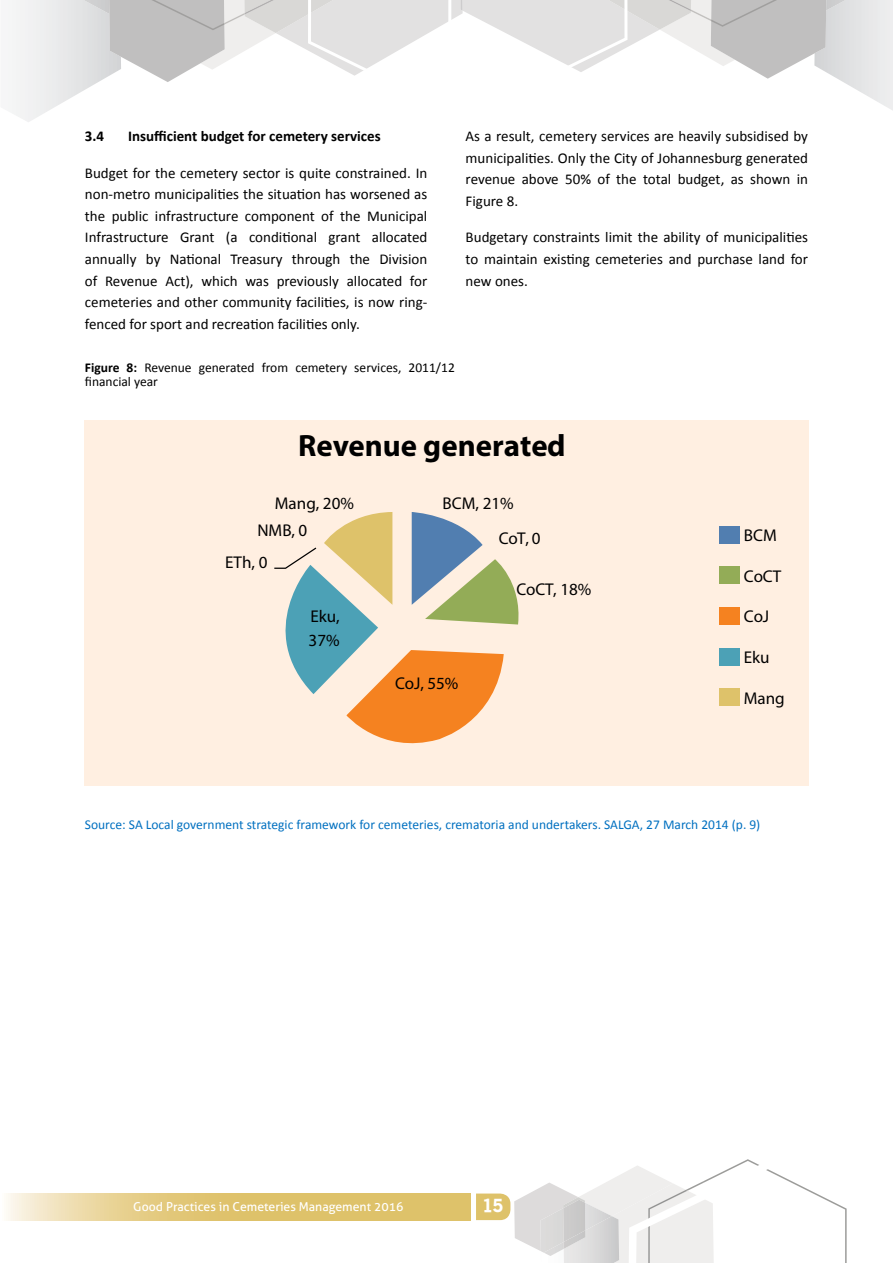
<style>
.page{position:relative;width:893px;height:1263px;background:#fff}
.page>*{position:absolute;margin:0;border:0;box-sizing:border-box;transform-origin:0 0}
.t1{font:700 30.9px "Myriad Pro";color:#000}
.t2{font:900 18px "Old Sans";color:#fff}
.t3{font:17.1px/26.7px "Myriad Pro";color:#000}
.t4{font:15px/21.6px "Calibri";color:#000;text-align:justify}
.t5{font:700 15px "Calibri";color:#000}
.t6{font:13.5px "Calibri";color:#0070c0}
.t7{font:13.5px/13.5px "Calibri";color:#000}
.t8{font:12.3px "Aller";color:#fff}
.s1{font-weight:700}
</style>
<div class="page">
<svg style="left:6px;top:1220px;width:15px;height:1px"></svg>
<svg style="left:6px;top:1193px;width:465px;height:27px;background:#e3cb82"></svg>
<svg style="left:476px;top:1159px;width:371px;height:104px"></svg>
<img style="left:56px;top:0;width:53px;height:14px">
<img style="left:826px;top:0;width:53px;height:11px">
<svg style="left:109px;top:0;width:717px;height:82px"></svg>
<div style="left:85px;top:420px;width:724px;height:366px;background:#ffefe1"></div>
<div style="left:719px;top:526px;width:21px;height:18px;background:#517eb0"></div>
<div style="left:719px;top:567px;width:21px;height:17px;background:#93ac57"></div>
<div style="left:719px;top:607px;width:21px;height:18px;background:#f58220"></div>
<div style="left:719px;top:648px;width:21px;height:17px;background:#4ca1b6"></div>
<div style="left:719px;top:688px;width:21px;height:18px;background:#dec26a"></div>
<svg style="left:274px;top:512px;width:245px;height:232px"></svg>
<p class="t5" style="left:85px;top:127px;width:21px">3.4</p>
<p class="t5" style="left:128px;top:127px;width:254px">Insufficient budget for cemetery services</p>
<p class="t4" style="left:85px;top:162px;width:344px">Budget for the cemetery sector is quite constrained. In non-metro municipalities the situation has worsened as the public infrastructure component of the Municipal Infrastructure Grant (a conditional grant allocated annually by National Treasury through the Division of Revenue Act), which was previously allocated for cemeteries and other community facilities, is now ring&shy;fenced for sport and recreation facilities only.</p>
<p class="t4" style="left:466px;top:125px;width:344px">As a result, cemetery services are heavily subsidised by municipalities. Only the City of Johannesburg generated revenue above 50% of the total budget, as shown in Figure 8.</p>
<p class="t4" style="left:466px;top:227px;width:344px">Budgetary constraints limit the ability of municipalities to maintain existing cemeteries and purchase land for new ones.</p>
<p class="t7" style="left:85px;top:361px;width:371px"><span class="s1">Figure 8:</span> Revenue generated from cemetery services, 2011/12 financial year</p>
<h1 class="t1" style="left:298px;top:425px;width:269px">Revenue generated</h1>
<p class="t3" style="left:257px;top:490px;width:98px;text-indent:18px">Mang, 20%<br>NMB, 0</p>
<p class="t3" style="left:225px;top:549px;width:44px">ETh, 0</p>
<p class="t3" style="left:309px;top:603px;width:33px;line-height:24.2px">Eku,<br>37%</p>
<p class="t3" style="left:443px;top:490px;width:73px">BCM, 21%</p>
<p class="t3" style="left:395px;top:669px;width:65px">CoJ, 55%</p>
<p class="t3" style="left:499px;top:525px;width:43px">CoT, 0</p>
<p class="t3" style="left:516px;top:575px;width:77px">CoCT, 18%</p>
<p class="t3" style="left:744px;top:522px;width:34px">BCM</p>
<p class="t3" style="left:744px;top:562px;width:39px">CoCT</p>
<p class="t3" style="left:744px;top:603px;width:27px">CoJ</p>
<p class="t3" style="left:744px;top:644px;width:27px">Eku</p>
<p class="t3" style="left:744px;top:684px;width:42px">Mang</p>
<p class="t6" style="left:85px;top:815px;width:677px">Source: SA Local government strategic framework for cemeteries, crematoria and undertakers. SALGA, 27 March 2014 (p. 9)</p>
<p class="t8" style="left:133px;top:1199px;width:272px">Good Practices in Cemeteries Management 2016</p>
<p class="t2" style="left:482px;top:1195px;width:23px">15</p>
</div>
